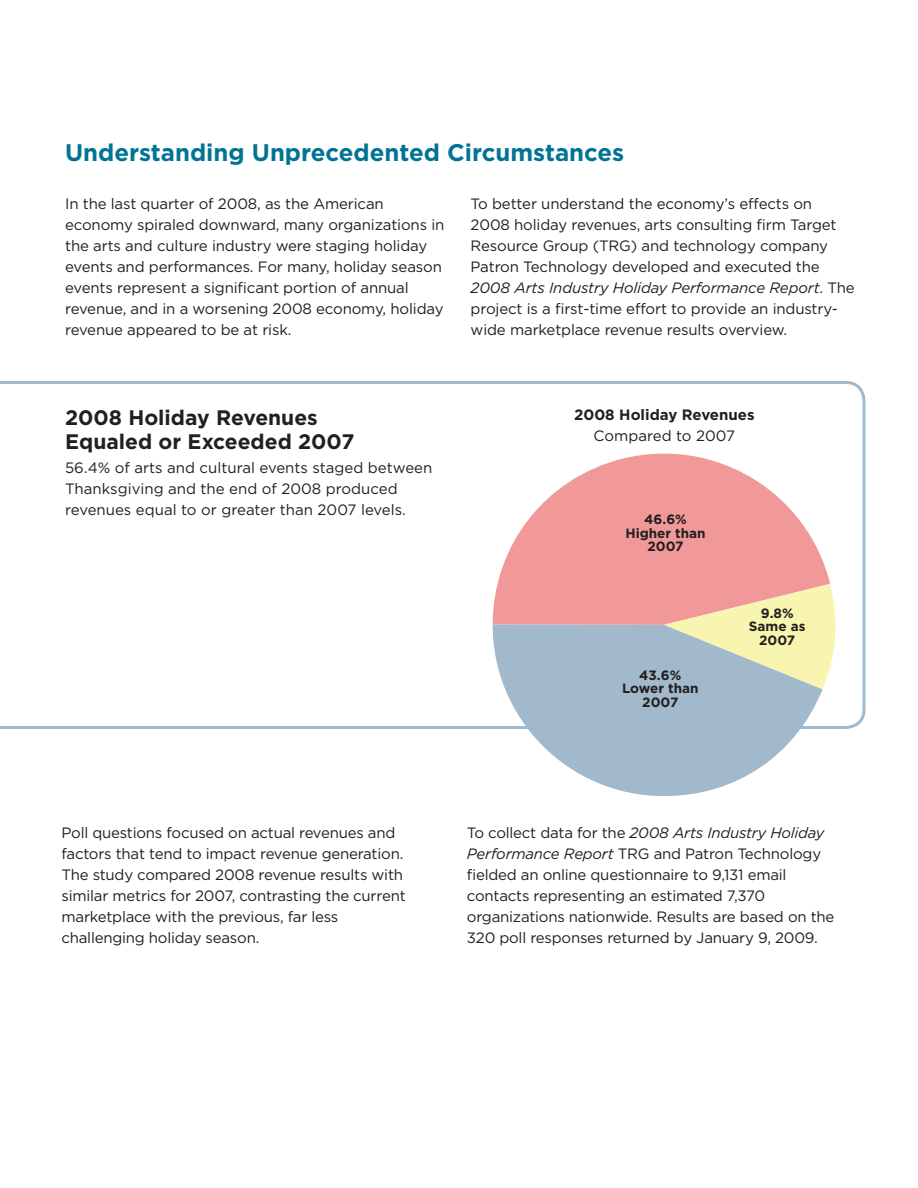
<style>
.page{position:relative;width:918px;height:1188px;background:#fff}
.page>*{position:absolute;margin:0;border:0;box-sizing:border-box;transform-origin:0 0}
.t1{font:700 24px "Gotham";color:#017495}
.t2{font:700 21px "Gotham";color:#231f20}
.t3{font:15px/21px "Gotham";letter-spacing:-.015em;color:#231f20}
.t4{font:700 15px "Gotham";color:#231f20}
.t5{font:700 13.5px/13.2px "Gotham";color:#231f20;text-align:center}
.s1{font-style:italic}
</style>
<div class="page">
<svg style="left:0;top:381px;width:866px;height:348px"></svg>
<svg style="left:493px;top:440px;width:337px;height:184px;fill:#f19998"></svg>
<svg style="left:664px;top:584px;width:175px;height:105px;background:#f5cfac"></svg>
<svg style="left:493px;top:624px;width:330px;height:172px;fill:#a1b9cb"></svg>
<p class="t1" style="left:65px;top:139px;width:561px">Understanding Unprecedented Circumstances</p>
<p class="t3" style="left:65px;top:193px;width:381px">In the last quarter of 2008, as the American economy spiraled downward, many organizations in the arts and culture industry were staging holiday events and performances. For many, holiday season events represent a significant portion of annual revenue, and in a worsening 2008 economy, holiday revenue appeared to be at risk.</p>
<p class="t3" style="left:471px;top:193px;width:386px">To better understand the economy’s effects on 2008 holiday revenues, arts consulting firm Target Resource Group (TRG) and technology company Patron Technology developed and executed the <span class="s1">2008 Arts Industry Holiday Performance Report</span>. The project is a first-time effort to provide an industry&shy;wide marketplace revenue results overview.</p>
<p class="t2" style="left:65px;top:406px;width:254px">2008 Holiday Revenues</p>
<p class="t2" style="left:65px;top:430px;width:291px">Equaled or Exceeded 2007</p>
<p class="t3" style="left:65px;top:457px;width:369px">56.4% of arts and cultural events staged between<br>Thanksgiving and the end of 2008 produced</p>
<p class="t3" style="left:65px;top:499px;width:342px">revenues equal to or greater than 2007 levels.</p>
<p class="t4" style="left:574px;top:406px;width:182px">2008 Holiday Revenues</p>
<p class="t3" style="left:594px;top:425px;width:143px">Compared to 2007</p>
<p class="t5" style="left:644px;top:513px;width:44px">46.6%</p>
<p class="t5" style="left:625px;top:526px;width:82px">Higher than</p>
<p class="t5" style="left:648px;top:539px;width:38px">2007</p>
<p class="t5" style="left:639px;top:668px;width:44px">43.6%</p>
<p class="t5" style="left:622px;top:682px;width:78px">Lower than<br>2007</p>
<p class="t5" style="left:761px;top:607px;width:34px">9.8%</p>
<p class="t5" style="left:749px;top:620px;width:58px">Same as</p>
<p class="t5" style="left:759px;top:633px;width:38px">2007</p>
<p class="t3" style="left:62px;top:821px;width:343px">Poll questions focused on actual revenues and factors that tend to impact revenue generation.</p>
<p class="t3" style="left:62px;top:863px;width:346px">The study compared 2008 revenue results with similar metrics for 2007, contrasting the current marketplace with the previous, far less</p>
<p class="t3" style="left:62px;top:926px;width:199px">challenging holiday season.</p>
<p class="t3" style="left:467px;top:821px;width:359px">To collect data for the <span class="s1">2008 Arts Industry Holiday<br>Performance Report</span> TRG and Patron Technology fielded an online questionnaire to 9,131 email</p>
<p class="t3" style="left:467px;top:884px;width:369px">contacts representing an estimated 7,370 organizations nationwide. Results are based on the<br>320 poll responses returned by January 9, 2009.</p>
</div>
